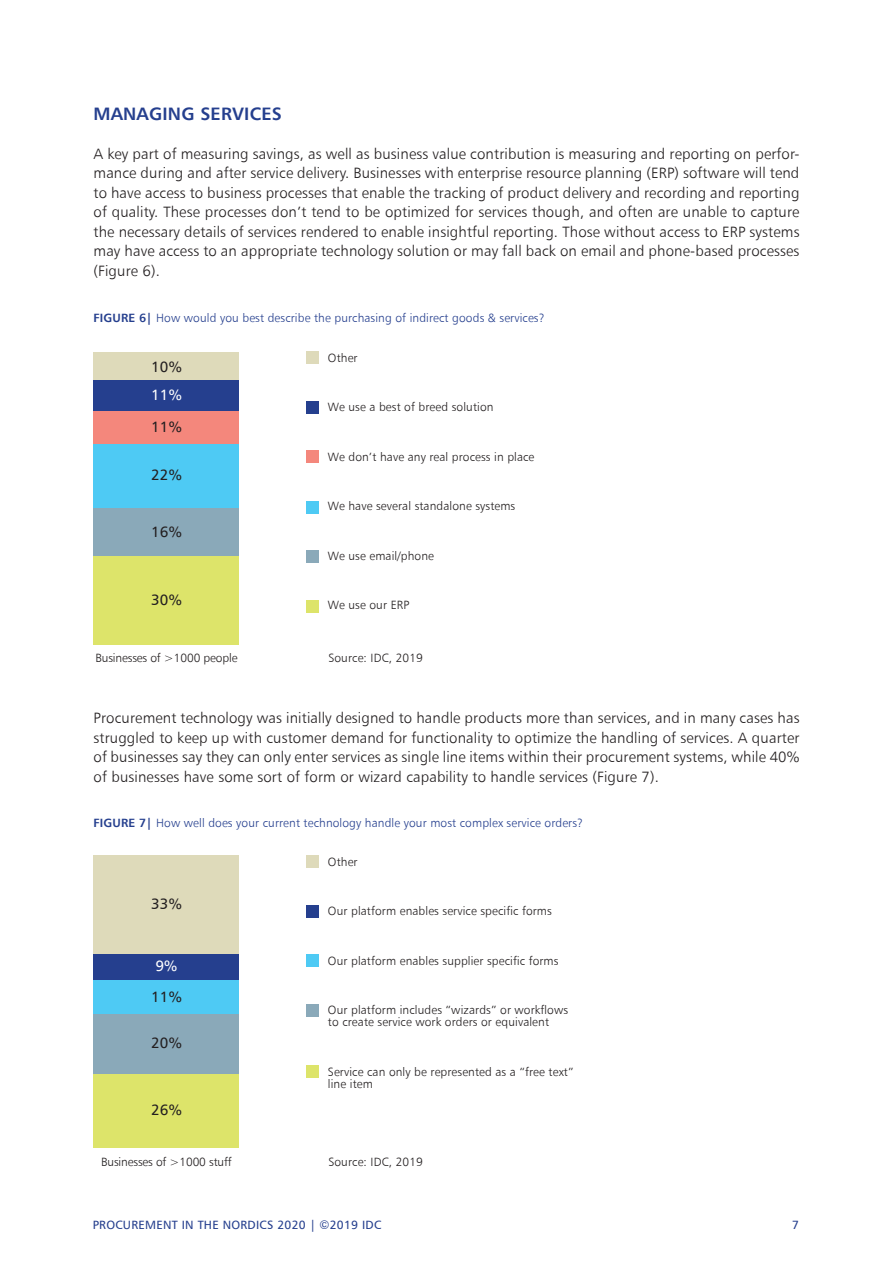
<style>
.page{position:relative;width:893px;height:1263px;background:#fff}
.page>*{position:absolute;margin:0;border:0;box-sizing:border-box;transform-origin:0 0}
.t1{font:700 18px "Humnst 777 EU";letter-spacing:.01em;color:#253f8e}
.t2{font:15px/19.5px "Humnst 777 Lt EU";letter-spacing:.01em;color:#231f20;text-align:justify}
.t3{font:15px "Humnst 777 EU";letter-spacing:.01em;color:#231f20}
.t4{font:15px "Humnst 777 EU";color:#fff}
.t5{font:12px/12px "Humnst 777 Lt EU";letter-spacing:.01em;color:#231f20}
.t6{font:12px "Humnst 777 Lt EU";letter-spacing:.01em;color:#253f8e}
.t7{font:12px "Humnst 777 Lt EU";letter-spacing:-.01em;color:#231f20}
.t8{font:12px "Humnst 777 EU";letter-spacing:.02em;color:#253f8e}
.s1{font-family:"Humnst 777 EU";font-weight:700}
</style>
<div class="page">
<div style="left:94px;top:556px;width:145px;height:88px;background:#dde46a"></div>
<div style="left:94px;top:508px;width:145px;height:48px;background:#8aa9b9"></div>
<div style="left:94px;top:443px;width:145px;height:65px;background:#4ecaf4"></div>
<div style="left:94px;top:379px;width:145px;height:32px;background:#253f8e"></div>
<div style="left:94px;top:411px;width:145px;height:32px;background:#f4877c"></div>
<div style="left:94px;top:352px;width:145px;height:27px;background:#dedaba"></div>
<div style="left:306px;top:352px;width:13px;height:12px;background:#dedaba"></div>
<div style="left:306px;top:401px;width:13px;height:13px;background:#253f8e"></div>
<div style="left:306px;top:450px;width:13px;height:13px;background:#f4877c"></div>
<div style="left:306px;top:550px;width:13px;height:13px;background:#8aa9b9"></div>
<div style="left:306px;top:600px;width:13px;height:13px;background:#dde46a"></div>
<div style="left:306px;top:501px;width:13px;height:13px;background:#4ecaf4"></div>
<div style="left:94px;top:1073px;width:145px;height:75px;background:#dde46a"></div>
<div style="left:94px;top:1014px;width:145px;height:59px;background:#8aa9b9"></div>
<div style="left:94px;top:979px;width:145px;height:35px;background:#4ecaf4"></div>
<div style="left:94px;top:954px;width:145px;height:25px;background:#253f8e"></div>
<div style="left:94px;top:856px;width:145px;height:98px;background:#dedaba"></div>
<div style="left:306px;top:855px;width:13px;height:13px;background:#dedaba"></div>
<div style="left:306px;top:905px;width:13px;height:12px;background:#253f8e"></div>
<div style="left:306px;top:1004px;width:13px;height:13px;background:#8aa9b9"></div>
<div style="left:306px;top:1065px;width:13px;height:12px;background:#dde46a"></div>
<div style="left:306px;top:954px;width:13px;height:13px;background:#4ecaf4"></div>
<p class="t1" style="left:94px;top:102px;width:190px">MANAGING SERVICES</p>
<p class="t2" style="left:94px;top:144px;width:707px">A key part of measuring savings, as well as business value contribution is measuring and reporting on perfor&shy;mance during and after service delivery. Businesses with enterprise resource planning (ERP) software will tend to have access to business processes that enable the tracking of product delivery and recording and reporting of quality. These processes don’t tend to be optimized for services though, and often are unable to capture the necessary details of services rendered to enable insightful reporting. Those without access to ERP systems may have access to an appropriate technology solution or may fall back on email and phone-based processes (Figure 6).</p>
<p class="t6" style="left:94px;top:310px;width:453px"><span class="s1">FIGURE 6|</span> How would you best describe the purchasing of indirect goods &amp; services?</p>
<p class="t3" style="left:151px;top:357px;width:32px">10%</p>
<p class="t4" style="left:151px;top:385px;width:32px">11%</p>
<p class="t3" style="left:151px;top:417px;width:32px">11%</p>
<p class="t3" style="left:151px;top:465px;width:32px">22%</p>
<p class="t3" style="left:151px;top:522px;width:32px">16%</p>
<p class="t3" style="left:151px;top:590px;width:32px">30%</p>
<p class="t5" style="left:328px;top:351px;width:31px">Other</p>
<p class="t5" style="left:328px;top:401px;width:167px">We use a best of breed solution</p>
<p class="t5" style="left:328px;top:450px;width:208px">We don’t have any real process in place</p>
<p class="t5" style="left:328px;top:500px;width:189px">We have several standalone systems</p>
<p class="t5" style="left:328px;top:549px;width:108px">We use email/phone</p>
<p class="t5" style="left:328px;top:599px;width:83px">We use our ERP</p>
<p class="t7" style="left:95px;top:651px;width:144px">Businesses of &gt;1000 people</p>
<p class="t5" style="left:328px;top:652px;width:96px">Source: IDC, 2019</p>
<p class="t2" style="left:94px;top:708px;width:707px">Procurement technology was initially designed to handle products more than services, and in many cases has struggled to keep up with customer demand for functionality to optimize the handling of services. A quarter of businesses say they can only enter services as single line items within their procurement systems, while 40% of businesses have some sort of form or wizard capability to handle services (Figure 7).</p>
<p class="t6" style="left:94px;top:815px;width:491px"><span class="s1">FIGURE 7|</span> How well does your current technology handle your most complex service orders?</p>
<p class="t3" style="left:151px;top:895px;width:32px">33%</p>
<p class="t4" style="left:156px;top:957px;width:23px">9%</p>
<p class="t3" style="left:151px;top:987px;width:32px">11%</p>
<p class="t3" style="left:151px;top:1033px;width:32px">20%</p>
<p class="t3" style="left:151px;top:1100px;width:32px">26%</p>
<p class="t5" style="left:328px;top:855px;width:31px">Other</p>
<p class="t5" style="left:328px;top:905px;width:225px">Our platform enables service specific forms</p>
<p class="t5" style="left:328px;top:954px;width:232px">Our platform enables supplier specific forms</p>
<p class="t5" style="left:328px;top:1004px;width:242px">Our platform includes “wizards” or workflows to create service work orders or equivalent</p>
<p class="t5" style="left:328px;top:1065px;width:247px">Service can only be represented as a “free text” line item</p>
<p class="t7" style="left:101px;top:1155px;width:132px">Businesses of &gt;1000 stuff</p>
<p class="t5" style="left:328px;top:1156px;width:96px">Source: IDC, 2019</p>
<p class="t8" style="left:93px;top:1217px;width:290px">PROCUREMENT IN THE NORDICS 2020 | ©2019 IDC</p>
<p class="t8" style="left:792px;top:1217px;width:8px">7</p>
</div>
